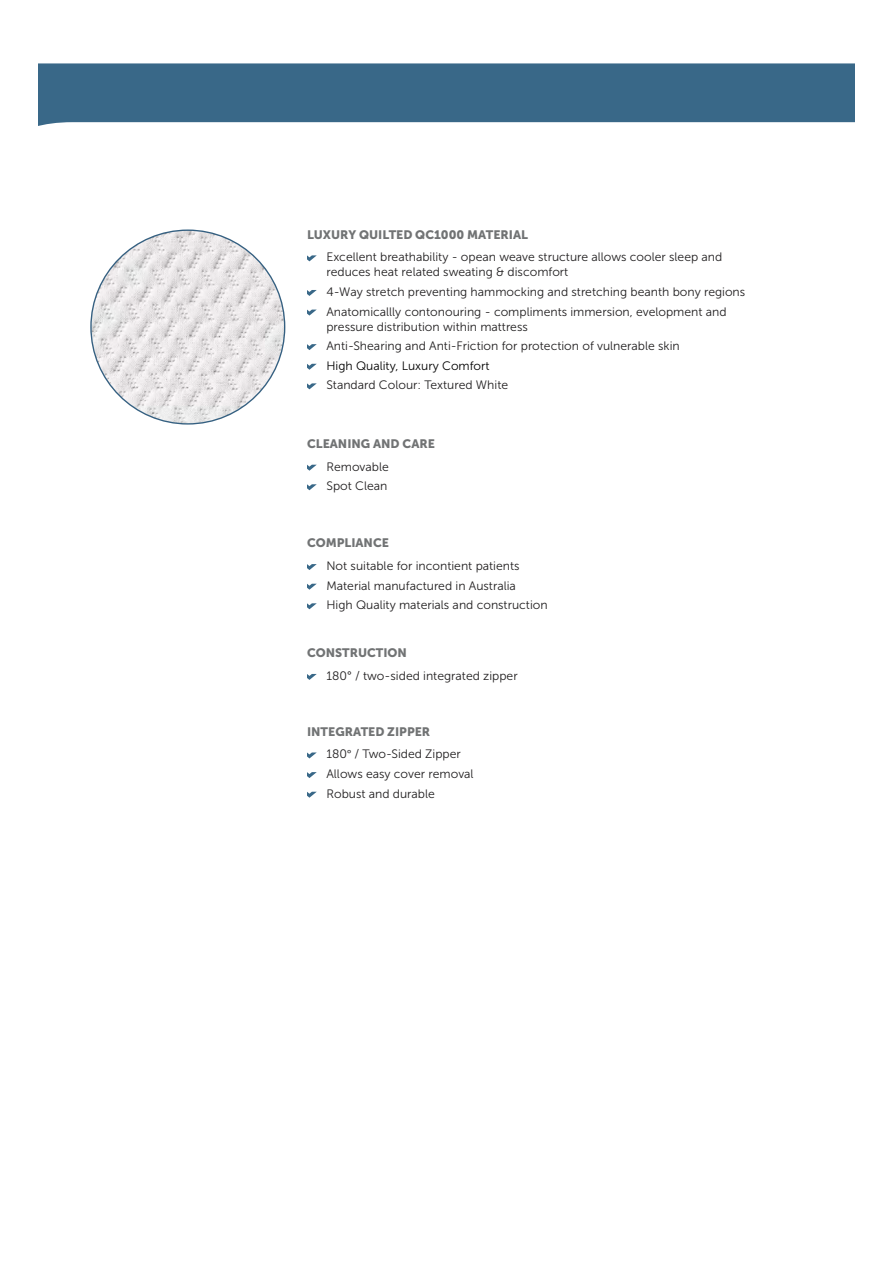
<style>
.page{position:relative;width:893px;height:1263px;background:#fff}
.page>*{position:absolute;margin:0;border:0;box-sizing:border-box;transform-origin:0 0}
.t1{font:12.15px/19.6px "Museo Sans 300";color:#211f20}
.t2{font:12.15px "Museo Sans 900";color:#717374}
.t3{font:12.15px "Museo Sans 300";color:#000}
.s1{font-family:"Minion Pro"}
</style>
<div class="page">
<svg style="left:38px;top:63px;width:817px;height:63px;background:#46728f"></svg>
<svg style="left:307px;top:564px;width:10px;height:6px"></svg>
<svg style="left:307px;top:584px;width:10px;height:6px"></svg>
<svg style="left:307px;top:603px;width:10px;height:6px"></svg>
<svg style="left:307px;top:255px;width:10px;height:6px"></svg>
<svg style="left:307px;top:290px;width:10px;height:6px"></svg>
<svg style="left:307px;top:310px;width:9px;height:6px"></svg>
<svg style="left:307px;top:344px;width:10px;height:6px"></svg>
<svg style="left:307px;top:364px;width:10px;height:6px"></svg>
<svg style="left:307px;top:383px;width:10px;height:6px"></svg>
<svg style="left:307px;top:465px;width:10px;height:6px"></svg>
<svg style="left:307px;top:484px;width:10px;height:6px"></svg>
<svg style="left:307px;top:752px;width:10px;height:6px"></svg>
<svg style="left:307px;top:772px;width:10px;height:6px"></svg>
<svg style="left:307px;top:792px;width:10px;height:6px"></svg>
<svg style="left:307px;top:674px;width:10px;height:6px"></svg>
<img style="left:91px;top:230px;width:194px;height:194px;border-radius:97px">
<p class="t2" style="left:307px;top:227px;width:222px">LUXURY QUILTED QC1000 MATERIAL</p>
<p class="t1" style="left:326px;top:250px;width:397px;line-height:15px">Excellent breathability - opean weave structure allows cooler sleep and reduces heat related sweating &amp; discomfort</p>
<p class="t1" style="left:326px;top:282px;width:420px">4-Way stretch preventing hammocking and stretching beanth bony regions<br>Anatomicallly contonouring - compliments immersion, evelopment and</p>
<p class="t1" style="left:326px;top:317px;width:355px">pressure distribution within mattress<br>Anti-Shearing and Anti-Friction for protection of vulnerable skin</p>
<p class="t3" style="left:326px;top:359px;width:165px">High Quality, Luxury Comfort</p>
<p class="t1" style="left:326px;top:375px;width:183px">Standard Colour: Textured White</p>
<p class="t2" style="left:307px;top:437px;width:129px">CLEANING AND CARE</p>
<p class="t1" style="left:326px;top:457px;width:64px">Removable<br>Spot Clean</p>
<p class="t2" style="left:307px;top:536px;width:84px">COMPLIANCE</p>
<p class="t1" style="left:326px;top:556px;width:223px">Not suitable for incontient patients<br>Material manufactured in Australia<br>High Quality materials and construction</p>
<p class="t2" style="left:307px;top:646px;width:102px">CONSTRUCTION</p>
<p class="t1" style="left:326px;top:666px;width:193px">180° / two-sided integrated zipper</p>
<p class="t2" style="left:307px;top:725px;width:125px">INTEGRATED ZIPPER</p>
<p class="t1" style="left:326px;top:744px;width:149px">180<span class="s1">°</span> / Two-Sided Zipper<br>Allows easy cover removal<br>Robust and durable</p>
</div>
